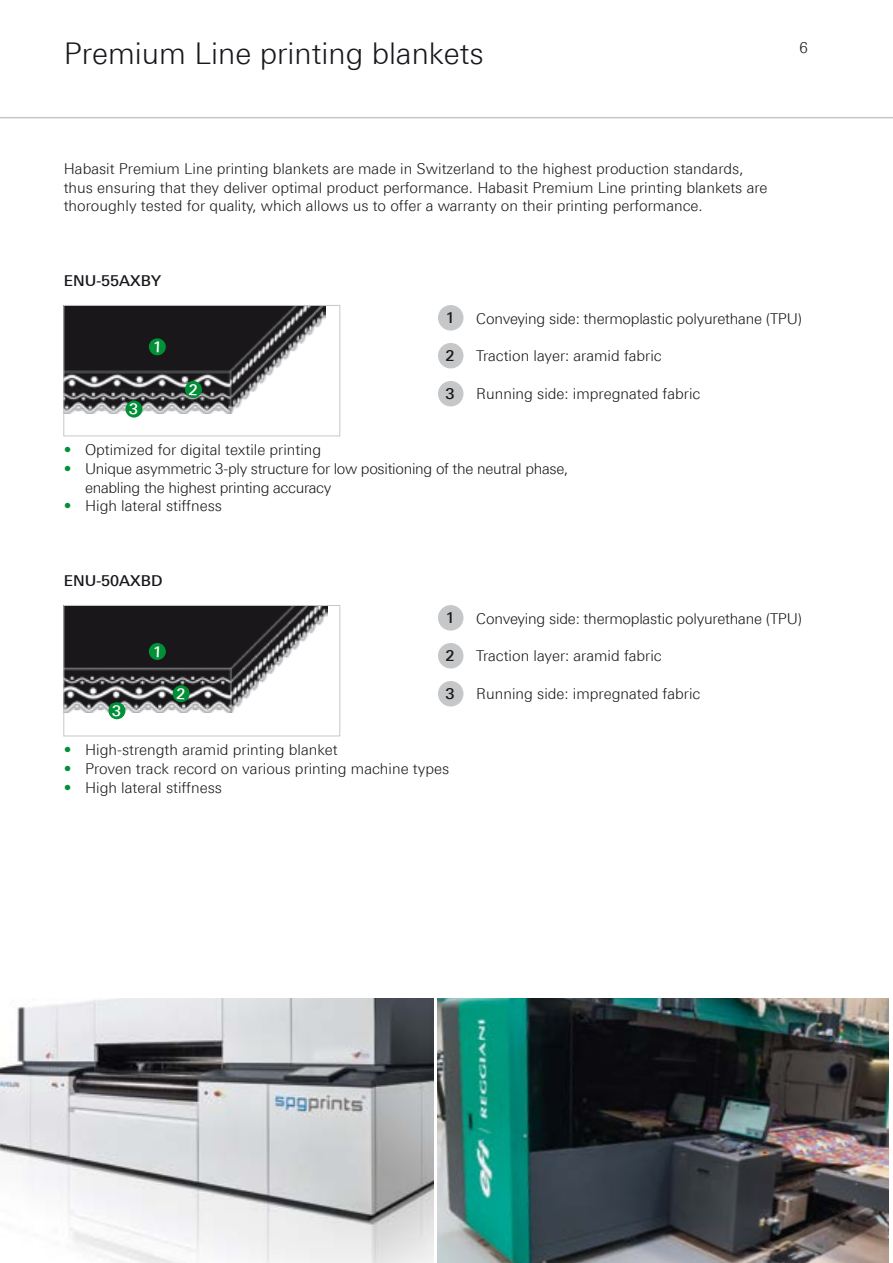
<style>
.page{position:relative;width:893px;height:1263px;background:#fff}
.page>*{position:absolute;margin:0;border:0;box-sizing:border-box;transform-origin:0 0}
.t1{font:300 30px "Linotype Univers 330";color:#1a171c}
.t2{font:300 15px/18.8px "Linotype Univers 330";color:#1a171c}
.t3{font:300 15px/18.8px "Linotype Univers 330";letter-spacing:-.02em;color:#1a171c}
.t4{font:500 15px "Linotype Univers 530";color:#1a171c}
.s1{color:#009037}
</style>
<div class="page">
<hr style="left:0;top:117px;width:893px;height:1px;background:#c6c7c8">
<img style="left:65px;top:307px;width:260px;height:107px">
<div style="left:63px;top:305px;width:277px;height:131px;border:1px solid #c6c7c8"></div>
<div style="left:185px;top:381px;width:17px;height:17px;background:#009037;border-radius:50%"></div>
<div style="left:149px;top:338px;width:17px;height:17px;background:#009037;border-radius:50%"></div>
<svg style="left:125px;top:400px;width:18px;height:18px"></svg>
<img style="left:65px;top:607px;width:263px;height:106px">
<div style="left:63px;top:605px;width:277px;height:131px;border:1px solid #c6c7c8"></div>
<div style="left:172px;top:685px;width:18px;height:17px;background:#009037;border-radius:50%"></div>
<div style="left:149px;top:643px;width:17px;height:17px;background:#009037;border-radius:50%"></div>
<svg style="left:108px;top:702px;width:18px;height:17px"></svg>
<div style="left:438px;top:305px;width:25px;height:26px;background:#c6c7c8;border-radius:50%"></div>
<div style="left:438px;top:343px;width:25px;height:25px;background:#c6c7c8;border-radius:50%"></div>
<div style="left:438px;top:381px;width:25px;height:25px;background:#c6c7c8;border-radius:50%"></div>
<div style="left:438px;top:605px;width:25px;height:26px;background:#c6c7c8;border-radius:50%"></div>
<div style="left:438px;top:643px;width:25px;height:25px;background:#c6c7c8;border-radius:50%"></div>
<div style="left:438px;top:681px;width:25px;height:25px;background:#c6c7c8;border-radius:50%"></div>
<img style="left:0;top:999px;width:434px;height:264px">
<img style="left:438px;top:999px;width:451px;height:264px">
<svg style="left:130px;top:403px;width:8px;height:12px"></svg>
<svg style="left:112px;top:705px;width:9px;height:11px"></svg>
<h1 class="t1" style="left:64px;top:36px;width:422px">Premium Line printing blankets</h1>
<p class="t2" style="left:799px;top:39px;width:10px">6</p>
<p class="t2" style="left:64px;top:159px;width:705px">Habasit Premium Line printing blankets are made in Switzerland to the highest production standards, thus ensuring that they deliver optimal product performance. Habasit Premium Line printing blankets are thoroughly tested for quality, which allows us to offer a warranty on their printing performance.</p>
<p class="t4" style="left:64px;top:272px;width:99px">ENU-55AXBY</p>
<p class="t4" style="left:445px;top:309px;width:10px">1</p>
<p class="t4" style="left:445px;top:347px;width:10px">2</p>
<p class="t4" style="left:445px;top:385px;width:10px">3</p>
<p class="t2" style="left:476px;top:309px;width:327px">Conveying side: thermoplastic polyurethane (TPU)</p>
<p class="t2" style="left:476px;top:346px;width:187px">Traction layer: aramid fabric</p>
<p class="t2" style="left:476px;top:384px;width:226px">Running side: impregnated fabric</p>
<p class="t2" style="left:64px;top:440px;width:259px"><span class="s1">•</span> Optimized for digital textile printing</p>
<p class="t3" style="left:85px;top:459px;width:485px;text-indent:-21px"><span class="s1">•</span> Unique asymmetric 3-ply structure for low positioning of the neutral phase, enabling the highest printing accuracy</p>
<p class="t2" style="left:64px;top:496px;width:160px"><span class="s1">•</span> High lateral stiffness</p>
<p class="t4" style="left:64px;top:572px;width:100px">ENU-50AXBD</p>
<p class="t4" style="left:445px;top:609px;width:10px">1</p>
<p class="t4" style="left:445px;top:647px;width:10px">2</p>
<p class="t4" style="left:445px;top:685px;width:10px">3</p>
<p class="t2" style="left:64px;top:740px;width:275px"><span class="s1">•</span> High-strength aramid printing blanket</p>
<p class="t2" style="left:64px;top:759px;width:387px"><span class="s1">•</span> Proven track record on various printing machine types</p>
<p class="t2" style="left:64px;top:778px;width:160px"><span class="s1">•</span> High lateral stiffness</p>
<p class="t2" style="left:476px;top:609px;width:327px">Conveying side: thermoplastic polyurethane (TPU)</p>
<p class="t2" style="left:476px;top:646px;width:187px">Traction layer: aramid fabric</p>
<p class="t2" style="left:476px;top:684px;width:226px">Running side: impregnated fabric</p>
</div>
